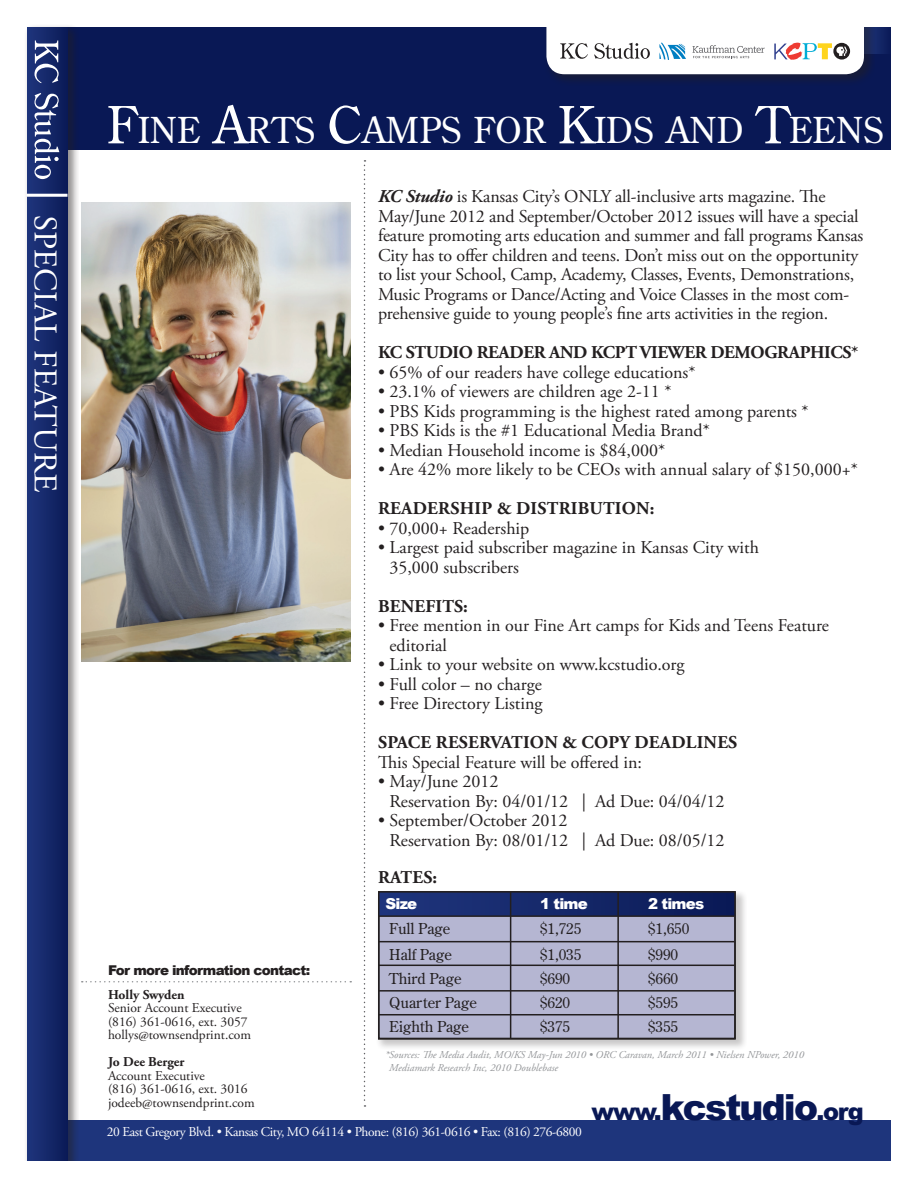
<style>
.page{position:relative;width:918px;height:1188px;background:#fff}
.page>*{position:absolute;margin:0;border:0;box-sizing:border-box;transform-origin:0 0}
.t1{font:35.7px "Century Old Style";color:#fff}
.t2{font:33px "Adobe Garamond Pro";letter-spacing:.005em;color:#fff}
.t3{font:900 24px "Arial";letter-spacing:-.05em;color:#091855}
.t4{font:18px/19.5px "Adobe Garamond Pro";color:#231f20}
.t5{font:700 18px "Adobe Garamond Pro";letter-spacing:-.02em;color:#231f20}
.t6{font:700 18px "Adobe Garamond Pro";letter-spacing:.015em;color:#231f20}
.t7{font:15px "Century Old Style";color:#231f20}
.t8{font:900 15px "Arial";letter-spacing:-.05em;color:#fff}
.t9{font:13.5px "Adobe Garamond Pro";color:#231f20}
.t10{font:13.5px "Adobe Garamond Pro";letter-spacing:-.03em;color:#fff}
.t11{font:900 13.5px "Arial";letter-spacing:-.05em;color:#231f20}
.t12{font:700 13.5px "Adobe Garamond Pro";color:#231f20}
.t13{font:italic 10.5px/12.6px "Adobe Garamond Pro";color:#939598}
.s1{font-size:51px}
.s2{font-weight:700;font-style:italic}
.s3{font-size:36px}
</style>
<div class="page">
<div style="left:27px;top:1120px;width:864px;height:41px;background:#1e357c"></div>
<div style="left:27px;top:27px;width:864px;height:121px;background:#091855"></div>
<hr style="left:27px;top:148px;width:864px;height:2px;background:#091855">
<div style="left:22px;top:22px;width:57px;height:1150px;background:#231f20;opacity:.5"></div>
<div style="left:27px;top:27px;width:41px;height:1134px;background:linear-gradient(to right,#1f367d,#0b1a56)"></div>
<div style="left:864px;top:27px;width:27px;height:27px;background:#122463"></div>
<div style="left:542px;top:0;width:333px;height:86px;background:#231f20;opacity:.5"></div>
<div style="left:546px;top:0;width:318px;height:74px;background:#fff;border-radius:18px"></div>
<div style="left:542px;top:0;width:337px;height:27px;background:#fff"></div>
<div style="left:0;top:1161px;width:107px;height:27px;background:#fff"></div>
<svg style="left:35px;top:40px;width:24px;height:139px"></svg>
<img style="left:81px;top:202px;width:270px;height:460px">
<hr style="left:27px;top:194px;width:41px;height:3px;background:#fff">
<svg style="left:82px;top:981px;width:269px;height:1px"></svg>
<svg style="left:364px;top:160px;width:1px;height:947px"></svg>
<svg style="left:693px;top:45px;width:72px;height:13px"></svg>
<svg style="left:660px;top:42px;width:26px;height:18px"></svg>
<svg style="left:774px;top:43px;width:76px;height:17px"></svg>
<svg style="left:560px;top:43px;width:90px;height:16px"></svg>
<div style="left:375px;top:888px;width:372px;height:162px;background:#231f20;opacity:.25"></div>
<div style="left:379px;top:892px;width:356px;height:146px;background:#b5b6d2"></div>
<div style="left:378px;top:892px;width:356px;height:24px;background:linear-gradient(to right,#1f367d,#0a1a56)"></div>
<hr style="left:379px;top:915px;width:355px;height:2px;background:#231f20">
<hr style="left:379px;top:965px;width:355px;height:1px;background:#231f20">
<hr style="left:379px;top:941px;width:355px;height:1px;background:#231f20">
<hr style="left:510px;top:892px;width:1px;height:147px;background:#231f20">
<hr style="left:617px;top:892px;width:2px;height:147px;background:#231f20">
<div style="left:378px;top:891px;width:358px;height:149px;border:2px solid #231f20"></div>
<hr style="left:379px;top:990px;width:355px;height:2px;background:#231f20">
<hr style="left:379px;top:1014px;width:355px;height:1px;background:#231f20">
<p class="t2" style="left:65px;top:191px;width:303px;rotate:90deg">| Special FEATURE</p>
<p class="t1" style="left:107px;top:107px;width:778px"><span class="s1">F</span>INE <span class="s1">A</span>RTS <span class="s1">C</span>AMPS FOR <span class="s1">K</span>IDS AND <span class="s1">T</span>EENS</p>
<p class="t4" style="left:378px;top:187px;width:487px"><span class="s2">KC Studio</span> is Kansas City’s ONLY all-inclusive arts magazine. The May/June 2012 and September/October 2012 issues will have a special feature promoting arts education and summer and fall programs Kansas City has to offer children and teens. Don’t miss out on the opportunity to list your School, Camp, Academy, Classes, Events, Demonstrations, Music Programs or Dance/Acting and Voice Classes in the most com&shy;prehensive guide to young people’s fine arts activities in the region.</p>
<p class="t5" style="left:378px;top:342px;width:482px">KC STUDIO READER AND KCPT VIEWER DEMOGRAPHICS*</p>
<p class="t4" style="left:378px;top:363px;width:319px">• 65% of our readers have college educations*</p>
<p class="t4" style="left:378px;top:382px;width:295px">• 23.1% of viewers are children age 2-11 *</p>
<p class="t4" style="left:378px;top:402px;width:432px">• PBS Kids programming is the highest rated among parents *</p>
<p class="t4" style="left:378px;top:421px;width:333px">• PBS Kids is the #1 Educational Media Brand*</p>
<p class="t4" style="left:378px;top:441px;width:289px">• Median Household income is $84,000*</p>
<p class="t4" style="left:378px;top:460px;width:481px">• Are 42% more likely to be CEOs with annual salary of $150,000+*</p>
<p class="t5" style="left:378px;top:498px;width:25px">READERSHIP</p>
<p class="t5" style="left:497px;top:498px;width:45px">&amp; DISTRI</p>
<p class="t5" style="left:578px;top:498px;width:25px">BUTION</p>
<p class="t5" style="left:650px;top:498px;width:6px">:</p>
<p class="t4" style="left:378px;top:519px;width:153px">• 70,000+ Readership</p>
<p class="t4" style="left:389px;top:538px;width:371px;text-indent:-11px">• Largest paid subscriber magazine in Kansas City with<br>35,000 subscribers</p>
<p class="t5" style="left:378px;top:595px;width:13px">BENE</p>
<p class="t5" style="left:425px;top:595px;width:44px">FITS:</p>
<p class="t4" style="left:389px;top:616px;width:441px;text-indent:-11px">• Free mention in our Fine Art camps for Kids and Teens Feature editorial</p>
<p class="t4" style="left:378px;top:655px;width:308px">• Link to your website on www.kcstudio.org</p>
<p class="t4" style="left:378px;top:675px;width:166px">• Full color – no charge</p>
<p class="t4" style="left:378px;top:694px;width:166px">• Free Directory Listing</p>
<p class="t6" style="left:378px;top:732px;width:361px">SPACE RESERVATION &amp; COPY DEADLINES</p>
<p class="t4" style="left:378px;top:753px;width:265px">This Special Feature will be offered in:</p>
<p class="t4" style="left:389px;top:772px;width:337px;text-indent:-11px">• May/June 2012<br>Reservation By: 04/01/12 | Ad Due: 04/04/12</p>
<p class="t4" style="left:389px;top:811px;width:337px;text-indent:-11px">• September/October 2012<br>Reservation By: 08/01/12 | Ad Due: 08/05/12</p>
<p class="t5" style="left:378px;top:867px;width:61px">RATES:</p>
<p class="t8" style="left:386px;top:895px;width:33px">Size</p>
<p class="t8" style="left:540px;top:895px;width:49px">1 time</p>
<p class="t8" style="left:648px;top:895px;width:58px">2 times</p>
<p class="t7" style="left:389px;top:919px;width:63px">Full Page</p>
<p class="t7" style="left:540px;top:919px;width:43px">$1,725</p>
<p class="t7" style="left:648px;top:919px;width:43px">$1,650</p>
<p class="t7" style="left:389px;top:945px;width:64px">Half Page</p>
<p class="t7" style="left:540px;top:945px;width:43px">$1,035</p>
<p class="t7" style="left:648px;top:945px;width:31px">$990</p>
<p class="t7" style="left:389px;top:969px;width:74px">Third Page</p>
<p class="t7" style="left:540px;top:969px;width:31px">$690</p>
<p class="t7" style="left:648px;top:969px;width:31px">$660</p>
<p class="t7" style="left:389px;top:993px;width:89px">Quarter Page</p>
<p class="t7" style="left:540px;top:993px;width:31px">$620</p>
<p class="t7" style="left:648px;top:993px;width:31px">$595</p>
<p class="t7" style="left:389px;top:1017px;width:81px">Eighth Page</p>
<p class="t7" style="left:540px;top:1017px;width:31px">$375</p>
<p class="t7" style="left:648px;top:1017px;width:31px">$355</p>
<p class="t11" style="left:108px;top:963px;width:204px">For more information contact:</p>
<p class="t12" style="left:108px;top:987px;width:78px">HOLLY SWYDEN</p>
<p class="t9" style="left:108px;top:1000px;width:135px">Senior Account Executive</p>
<p class="t9" style="left:108px;top:1014px;width:141px">(816) 361-0616, ext. 3057</p>
<p class="t9" style="left:108px;top:1027px;width:144px">hollys@townsendprint.com</p>
<p class="t12" style="left:108px;top:1054px;width:78px">JO DEE BERGER</p>
<p class="t9" style="left:108px;top:1068px;width:98px">Account Executive</p>
<p class="t9" style="left:108px;top:1081px;width:141px">(816) 361-0616, ext. 3016</p>
<p class="t9" style="left:108px;top:1095px;width:148px">jodeeb@townsendprint.com</p>
<p class="t13" style="left:389px;top:1049px;width:416px;text-indent:-4px">*Sources: The Media Audit, MO/KS May-Jun 2010 • ORC Caravan, March 2011 • Nielsen NPower, 2010<br>Mediamark Research Inc, 2010 Doublebase</p>
<p class="t3" style="left:592px;top:1099px;width:274px">www.<span class="s3">kcstudio</span>.org</p>
<p class="t10" style="left:107px;top:1124px;width:477px">20 East Gregory Blvd. • Kansas City, MO 64114 • Phone: (816) 361-0616 • Fax: (816) 276-6800</p>
</div>
